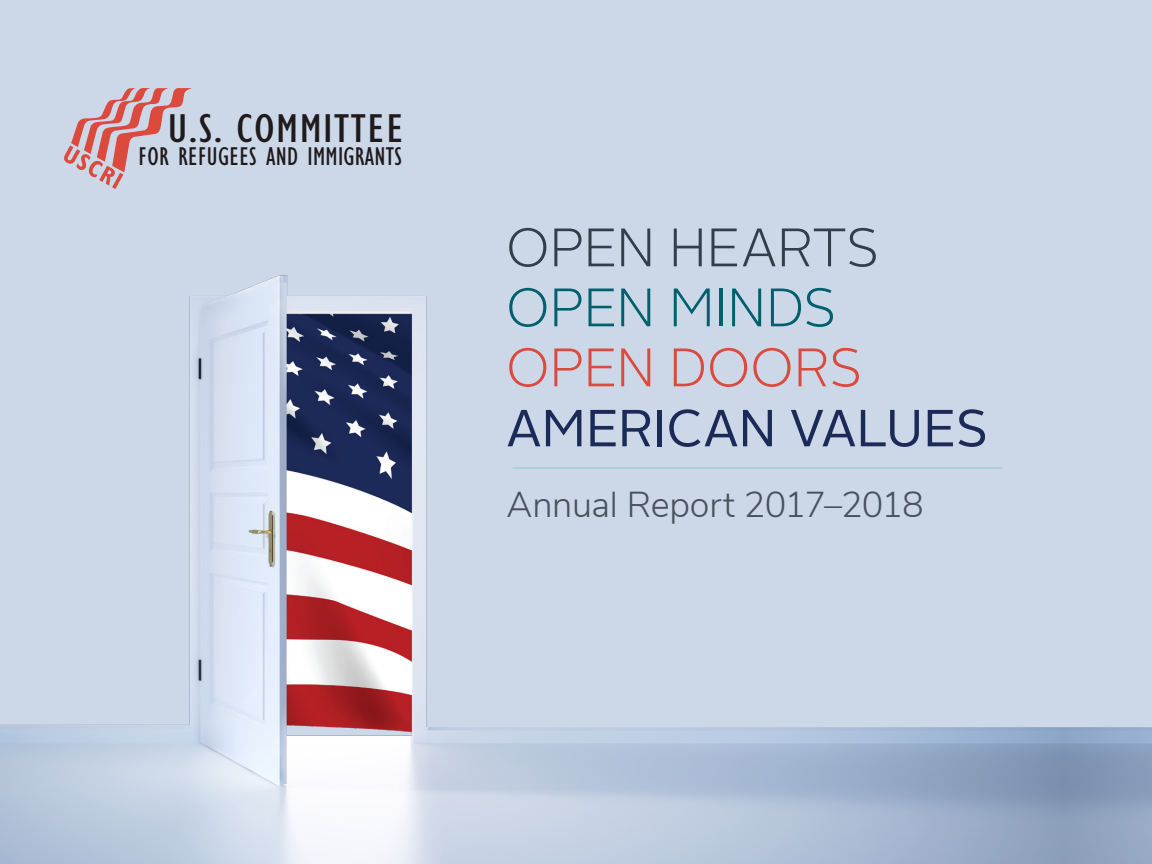
<style>
.page{position:relative;width:1152px;height:864px;background:#ccd8e8}
.page>*{position:absolute;margin:0;border:0;box-sizing:border-box;transform-origin:0 0}
.t1{font:300 54px "Alright Sans";letter-spacing:-.01em;color:#343e4a}
.t2{font:300 54px "Alright Sans";color:#00606b}
.t3{font:300 54px "Alright Sans";letter-spacing:-.005em;color:#dc4a3d}
.t4{font:52px "Alright Sans";letter-spacing:-.01em;color:#1c2a58}
.t5{font:condensed 41.6px "Gill Sans";letter-spacing:.03em;color:#1f1b1d;scale:1.16 1}
.t6{font:300 36px "Nunito Sans";letter-spacing:-.015em;color:#48515c}
.t7{font:condensed 26.6px "Gill Sans";letter-spacing:.01em;color:#1f1b1d}
</style>
<div class="page">
<img style="left:0;top:275px;width:1152px;height:589px">
<svg style="left:64px;top:88px;width:128px;height:101px"></svg>
<hr style="left:513px;top:467px;width:489px;height:2px;background:#acd1d9">
<h3 class="t5" style="left:168px;top:104px;width:205px">U.S. COMMITTEE</h3>
<p class="t7" style="left:139px;top:140px;width:265px">FOR REFUGEES AND IMMIGRANTS</p>
<h1 class="t1" style="left:506px;top:211px;width:374px">OPEN HEARTS</h1>
<h1 class="t2" style="left:506px;top:271px;width:332px">OPEN MINDS</h1>
<h1 class="t3" style="left:506px;top:331px;width:358px">OPEN DOORS</h1>
<h2 class="t4" style="left:506px;top:393px;width:483px">AMERICAN VALUES</h2>
<h3 class="t6" style="left:507px;top:480px;width:419px">Annual Report 2017–2018</h3>
</div>
